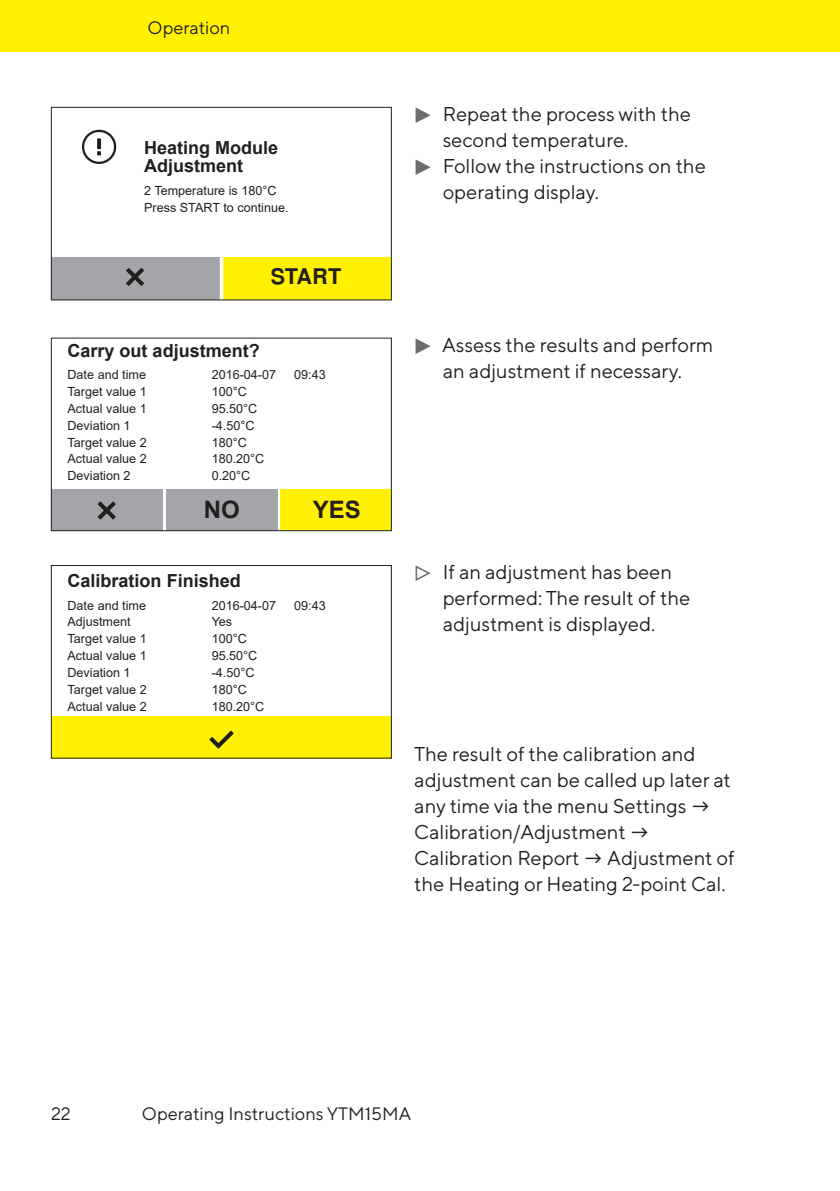
<style>
.page{position:relative;width:840px;height:1191px;background:#fff}
.page>*{position:absolute;margin:0;border:0;box-sizing:border-box;transform-origin:0 0}
.t1{font:700 24px "Arial";color:#231f20}
.t2{font:22.4px "phoenix SQP";color:#231f20}
.t3{font:20px/26px "TT Norms Pro";color:#231f20}
.t4{font:700 18px/18px "Arial";color:#231f20}
.t5{font:18px "TT Norms Pro";color:#231f20}
.t6{font:12.6px/16.8px "Arial";color:#231f20}
.s1{font-family:"PIK7";color:#6c6d70}
</style>
<div class="page">
<div style="left:0;top:0;width:839px;height:51px;background:#fff101"></div>
<div style="left:51px;top:257px;width:170px;height:43px;background:#a4a5a9"></div>
<div style="left:221px;top:257px;width:170px;height:43px;background:#fff101"></div>
<hr style="left:220px;top:257px;width:3px;height:43px;background:#fff">
<svg style="left:82px;top:130px;width:34px;height:34px"></svg>
<svg style="left:126px;top:268px;width:18px;height:18px"></svg>
<div style="left:51px;top:107px;width:340px;height:193px;border:1px solid #231f20"></div>
<div style="left:51px;top:489px;width:111px;height:42px;background:#a4a5a9"></div>
<svg style="left:98px;top:501px;width:18px;height:18px"></svg>
<div style="left:166px;top:489px;width:111px;height:42px;background:#a4a5a9"></div>
<div style="left:280px;top:489px;width:111px;height:42px;background:#fff101"></div>
<div style="left:51px;top:338px;width:340px;height:193px;border:1px solid #231f20"></div>
<div style="left:51px;top:716px;width:340px;height:42px;background:#fff101"></div>
<svg style="left:209px;top:730px;width:24px;height:18px"></svg>
<div style="left:51px;top:565px;width:340px;height:193px;border:1px solid #231f20"></div>
<p class="t5" style="left:147px;top:15px;width:84px">Operation</p>
<p class="t4" style="left:144px;top:139px;width:136px">Heating Module<br>Adjustment</p>
<p class="t6" style="left:144px;top:182px;width:146px">2 Temperature is 180°C<br>Press START to continue.</p>
<p class="t2" style="left:270px;top:267px;width:74px">w</p>
<p class="t4" style="left:67px;top:341px;width:194px">Carry out adjustment?</p>
<p class="t6" style="left:67px;top:366px;width:80px">Date and time</p>
<p class="t6" style="left:211px;top:366px;width:66px">2016-04-07</p>
<p class="t6" style="left:294px;top:366px;width:33px">09:43</p>
<p class="t6" style="left:67px;top:383px;width:81px">Target value 1</p>
<p class="t6" style="left:211px;top:383px;width:37px">100°C</p>
<p class="t6" style="left:67px;top:400px;width:81px">Actual value 1</p>
<p class="t6" style="left:211px;top:400px;width:47px">95.50°C</p>
<p class="t6" style="left:67px;top:417px;width:65px">Deviation 1</p>
<p class="t6" style="left:211px;top:417px;width:44px">-4.50°C</p>
<p class="t6" style="left:67px;top:434px;width:81px">Target value 2</p>
<p class="t6" style="left:211px;top:434px;width:37px">180°C</p>
<p class="t6" style="left:67px;top:450px;width:81px">Actual value 2</p>
<p class="t6" style="left:211px;top:450px;width:54px">180.20°C</p>
<p class="t6" style="left:67px;top:467px;width:65px">Deviation 2</p>
<p class="t6" style="left:211px;top:467px;width:40px">0.20°C</p>
<p class="t1" style="left:204px;top:492px;width:38px">NO</p>
<p class="t1" style="left:312px;top:492px;width:50px">YES</p>
<p class="t4" style="left:67px;top:572px;width:175px">Calibration Finished</p>
<p class="t6" style="left:67px;top:597px;width:80px">Date and time</p>
<p class="t6" style="left:211px;top:597px;width:66px">2016-04-07</p>
<p class="t6" style="left:294px;top:597px;width:33px">09:43</p>
<p class="t6" style="left:67px;top:613px;width:65px">Adjustment</p>
<p class="t6" style="left:211px;top:613px;width:22px">Yes</p>
<p class="t6" style="left:67px;top:630px;width:81px">Target value 1</p>
<p class="t6" style="left:211px;top:630px;width:37px">100°C</p>
<p class="t6" style="left:67px;top:647px;width:81px">Actual value 1</p>
<p class="t6" style="left:211px;top:647px;width:47px">95.50°C</p>
<p class="t6" style="left:67px;top:664px;width:65px">Deviation 1</p>
<p class="t6" style="left:211px;top:664px;width:44px">-4.50°C</p>
<p class="t6" style="left:67px;top:681px;width:81px">Target value 2</p>
<p class="t6" style="left:211px;top:681px;width:37px">180°C</p>
<p class="t6" style="left:67px;top:697px;width:81px">Actual value 2</p>
<p class="t6" style="left:211px;top:697px;width:54px">180.20°C</p>
<p class="t3" style="left:414px;top:99px;width:278px"><span class="s1">t</span> Repeat the process with the</p>
<p class="t3" style="left:442px;top:125px;width:187px">second temperature.</p>
<p class="t3" style="left:414px;top:151px;width:293px"><span class="s1">t</span> Follow the instructions on the</p>
<p class="t3" style="left:442px;top:177px;width:158px">operating display.</p>
<p class="t3" style="left:414px;top:330px;width:300px;text-align:center"><span class="s1">t</span> Assess the results and perform an adjustment if necessary.</p>
<p class="t3" style="left:442px;top:558px;width:249px;text-indent:-28px"><span class="s1">y</span> If an adjustment has been performed: The result of the adjustment is displayed.</p>
<p class="t3" style="left:414px;top:740px;width:321px">The result of the calibration and adjustment can be called up later at any time via the menu Settings →<br>Calibration/Adjustment →<br>Calibration Report → Adjustment of the Heating or Heating 2-point Cal.</p>
<p class="t5" style="left:51px;top:1100px;width:21px">22</p>
<p class="t5" style="left:142px;top:1100px;width:270px">Operating Instructions YTM15MA</p>
</div>
